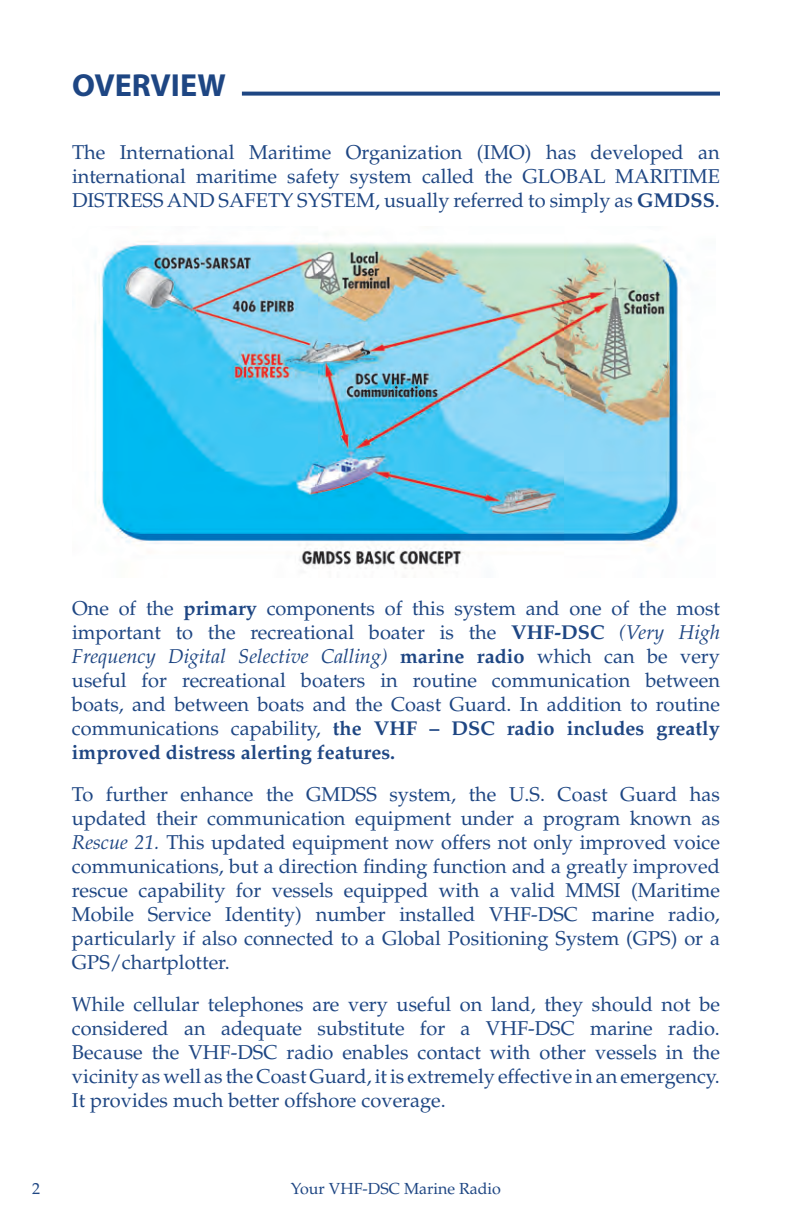
<style>
.page{position:relative;width:792px;height:1224px;background:#fff}
.page>*{position:absolute;margin:0;border:0;box-sizing:border-box;transform-origin:0 0}
.t1{font:700 32px "Myriad";color:#1e4683}
.t2{font:20px/24px "Palatino";color:#1e4683;text-align:justify}
.t3{font:16px "Palatino";color:#1e4683}
.s1{font-weight:700}
.s2{font-style:italic}
</style>
<div class="page">
<img style="left:94px;top:241px;width:592px;height:328px">
<svg style="left:242px;top:92px;width:478px;height:4px;background:#34588f"></svg>
<h1 class="t1" style="left:72px;top:69px;width:155px">OVERVIEW</h1>
<p class="t2" style="left:72px;top:141px;width:650px">The International Maritime Organization (IMO) has developed an international maritime safety system called the GLOBAL MARITIME DISTRESS AND SAFETY SYSTEM, usually referred to simply as <span class="s1">GMDSS</span>.</p>
<p class="t2" style="left:72px;top:597px;width:650px">One of the <span class="s1">primary</span> components of this system and one of the most important to the recreational boater is the <span class="s1">VHF-DSC</span> <span class="s2">(Very High Frequency Digital Selective Calling)</span> <span class="s1">marine radio</span> which can be very useful for recreational boaters in routine communication between boats, and between boats and the Coast Guard. In addition to routine communications capability, <span class="s1">the VHF – DSC radio includes greatly improved distress alerting features.</span></p>
<p class="t2" style="left:72px;top:783px;width:650px">To further enhance the GMDSS system, the U.S. Coast Guard has updated their communication equipment under a program known as <span class="s2">Rescue 21.</span> This updated equipment now offers not only improved voice communications, but a direction finding function and a greatly improved rescue capability for vessels equipped with a valid MMSI (Maritime Mobile Service Identity) number installed VHF-DSC marine radio, particularly if also connected to a Global Positioning System (GPS) or a GPS/chartplotter.</p>
<p class="t2" style="left:72px;top:993px;width:650px">While cellular telephones are very useful on land, they should not be considered an adequate substitute for a VHF-DSC marine radio.<br>Because the VHF-DSC radio enables contact with other vessels in the vicinity as well as the Coast Guard, it is extremely effective in an emergency.<br>It provides much better offshore coverage.</p>
<p class="t3" style="left:32px;top:1179px;width:9px">2</p>
<p class="t3" style="left:291px;top:1179px;width:212px">Your VHF-DSC Marine Radio</p>
</div>
